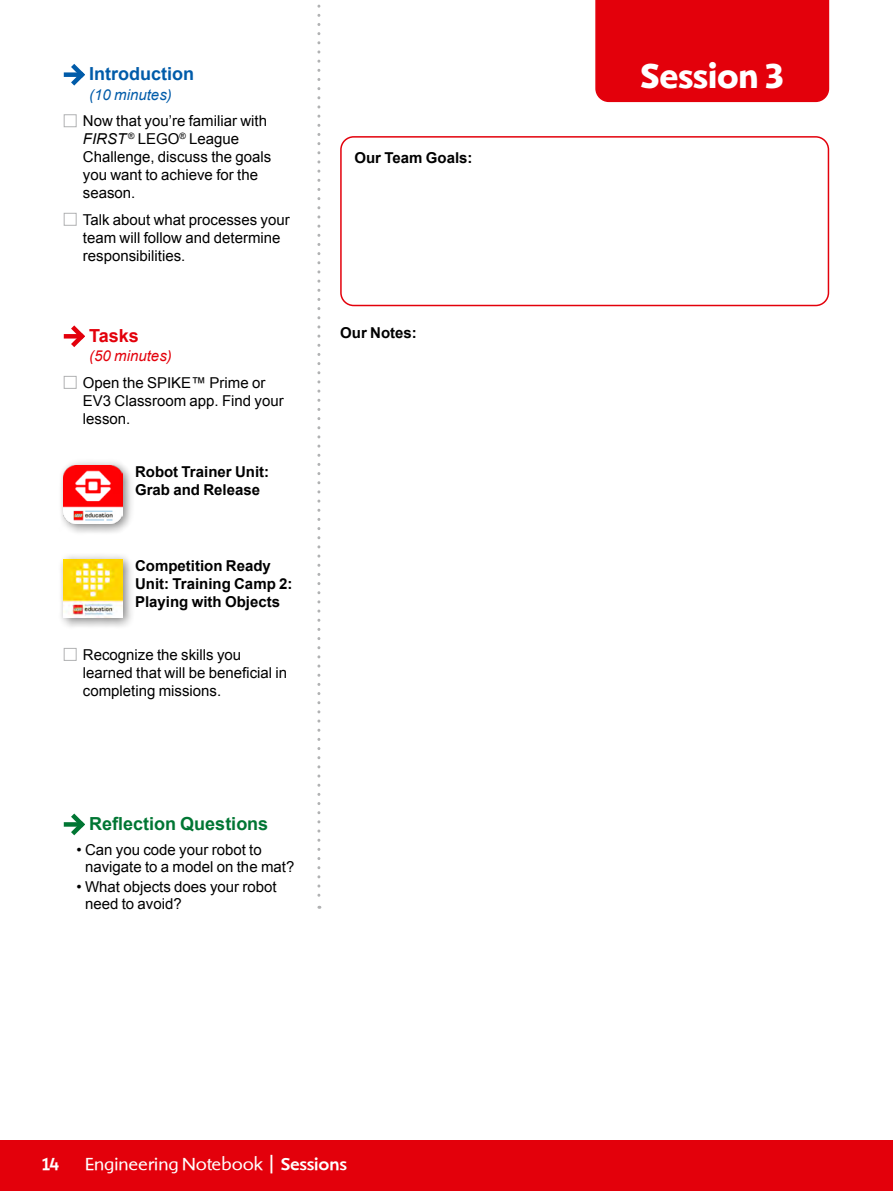
<style>
.page{position:relative;width:893px;height:1191px;background:#fff}
.page>*{position:absolute;margin:0;border:0;box-sizing:border-box;transform-origin:0 0}
.t1{font:700 36px "Shinn RR";letter-spacing:.005em;color:#fff}
.t2{font:18px "Shinn RR";color:#fff}
.t3{font:700 18px "Arial";color:#007633}
.t4{font:700 18px "Arial";color:#005ba9}
.t5{font:700 18px "Arial";color:#e3000b}
.t6{font:500 18px "Shinn RR";color:#fff}
.t7{font:15px/18px "Arial";color:#000}
.t8{font:700 15px/18px "Arial";color:#000}
.t9{font:italic 15px "Arial";color:#005ba9}
.t10{font:italic 15px "Arial";color:#e3000b}
.s1{font-style:italic}
.s2{font-size:27px}
.s3{font-weight:500}
</style>
<div class="page">
<div style="left:0;top:1140px;width:893px;height:51px;background:#e3000b"></div>
<div style="left:595px;top:0;width:234px;height:102px;background:#e3000b"></div>
<div style="left:340px;top:136px;width:489px;height:170px;border:2px solid #e3000b;border-radius:13px"></div>
<div style="left:64px;top:72px;width:16px;height:5px;background:#005ba9"></div>
<svg style="left:66px;top:64px;width:19px;height:22px"></svg>
<div style="left:64px;top:114px;width:13px;height:13px;border:1px solid #b1b2b3"></div>
<div style="left:64px;top:213px;width:13px;height:13px;border:1px solid #b1b2b3"></div>
<svg style="left:66px;top:325px;width:19px;height:22px"></svg>
<div style="left:64px;top:376px;width:13px;height:13px;border:1px solid #b1b2b3"></div>
<div style="left:64px;top:648px;width:13px;height:13px;border:1px solid #b1b2b3"></div>
<svg style="left:66px;top:813px;width:19px;height:23px"></svg>
<div style="left:57px;top:458px;width:78px;height:78px;background:#000;opacity:.5"></div>
<img style="left:64px;top:465px;width:58px;height:58px">
<div style="left:57px;top:552px;width:78px;height:78px;background:#000;opacity:.5"></div>
<img style="left:64px;top:559px;width:58px;height:58px">
<svg style="left:317px;top:4px;width:3px;height:904px"></svg>
<p class="t4" style="left:89px;top:62px;width:106px">Introduction</p>
<h1 class="t1" style="left:641px;top:54px;width:144px">Session 3</h1>
<p class="t9" style="left:89px;top:85px;width:84px">(10 minutes)</p>
<p class="t7" style="left:83px;top:112px;width:190px">Now that you’re familiar with<br><span class="s1">FIRST</span> <sup>®</sup> LEGO<sup>®</sup> League<br>Challenge, discuss the goals you want to achieve for the season.</p>
<p class="t7" style="left:83px;top:211px;width:208px">Talk about what processes your team will follow and determine responsibilities.</p>
<p class="t8" style="left:354px;top:149px;width:120px">Our Team Goals:</p>
<p class="t5" style="left:89px;top:324px;width:51px">Tasks</p>
<p class="t10" style="left:89px;top:346px;width:84px">(50 minutes)</p>
<p class="t7" style="left:83px;top:374px;width:202px">Open the SPIKE™ Prime or<br>EV3 Classroom app. Find your lesson.</p>
<p class="t8" style="left:135px;top:463px;width:136px">Robot Trainer Unit:<br>Grab and Release</p>
<p class="t8" style="left:135px;top:557px;width:159px">Competition Ready<br>Unit: Training Camp 2:<br>Playing with Objects</p>
<p class="t7" style="left:83px;top:646px;width:206px">Recognize the skills you learned that will be beneficial in completing missions.</p>
<p class="t3" style="left:89px;top:812px;width:181px">Reflection Questions</p>
<p class="t7" style="left:85px;top:841px;width:211px;line-height:16.5px;text-indent:-9px">• Can you code your robot to navigate to a model on the mat?</p>
<p class="t7" style="left:85px;top:879px;width:193px;line-height:16.5px;text-indent:-9px">• What objects does your robot need to avoid?</p>
<p class="t8" style="left:340px;top:325px;width:78px">Our Notes:</p>
<p class="t6" style="left:43px;top:1152px;width:18px">14</p>
<p class="t2" style="left:85px;top:1153px;width:263px">Engineering Notebook <span class="s2">I</span> <span class="s3">Sessions</span></p>
</div>
